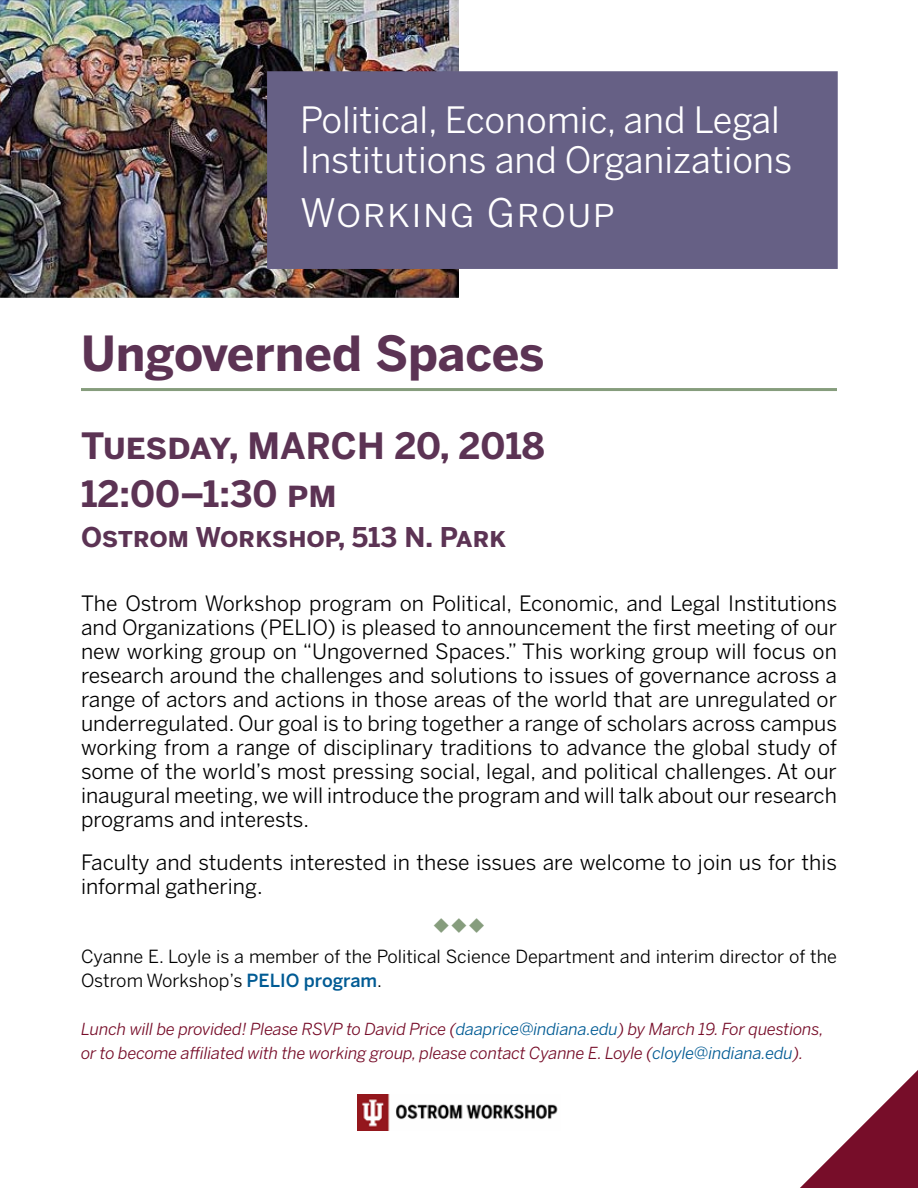
<style>
.page{position:relative;width:918px;height:1188px;background:#fff}
.page>*{position:absolute;margin:0;border:0;box-sizing:border-box;transform-origin:0 0}
.t1{font:700 48px "Benton Sans";color:#5c3354}
.t2{font:39px "Benton Sans";letter-spacing:.05em;color:#fff}
.t3{font:36px/40.5px "Benton Sans";color:#fff}
.t4{font:700 36px "Benton Sans";color:#5c3354}
.t5{font:700 27px "Benton Sans";color:#5c3354}
.t6{font:21px/24px "Benton Sans";color:#000;text-align:justify}
.t7{font:18px/24px "Benton Sans";color:#000}
.t8{font:18px "Wingdings";color:#869d7d}
.t9{font:italic 16.5px/24px "Benton Sans";letter-spacing:-.01em;color:#770d29}
.s1{font-weight:500;color:#005b94}
.s2{color:#005b94}
</style>
<div class="page">
<img style="left:0;top:0;width:459px;height:297px">
<svg style="left:800px;top:1070px;width:118px;height:118px"></svg>
<hr style="left:81px;top:388px;width:756px;height:3px;background:#869d7d">
<img style="left:358px;top:1094px;width:200px;height:37px">
<div style="left:267px;top:71px;width:571px;height:198px;background:#666085;border:2px solid #666085"></div>
<p class="t3" style="left:300px;top:99px;width:494px">Political, Economic, and Legal<br>Institutions and Organizations</p>
<p class="t2" style="left:300px;top:190px;width:316px">Working Group</p>
<p class="t1" style="left:81px;top:323px;width:465px">Ungoverned Spaces</p>
<p class="t4" style="left:81px;top:423px;width:465px">Tuesday, MARCH 20, 2018</p>
<p class="t4" style="left:81px;top:471px;width:257px">12:00–1:30 pm</p>
<p class="t5" style="left:81px;top:520px;width:427px">Ostrom Workshop, 513 N. Park</p>
<p class="t6" style="left:81px;top:591px;width:758px">The Ostrom Workshop program on Political, Economic, and Legal Institutions and Organizations (PELIO) is pleased to announcement the first meeting of our new working group on “Ungoverned Spaces.” This working group will focus on research around the challenges and solutions to issues of governance across a range of actors and actions in those areas of the world that are unregulated or underregulated. Our goal is to bring together a range of scholars across campus working from a range of disciplinary traditions to advance the global study of some of the world’s most pressing social, legal, and political challenges. At our inaugural meeting, we will introduce the program and will talk about our research programs and interests.</p>
<p class="t6" style="left:81px;top:850px;width:758px">Faculty and students interested in these issues are welcome to join us for this informal gathering.</p>
<p class="t8" style="left:432px;top:916px;width:55px">◆◆◆</p>
<p class="t7" style="left:81px;top:945px;width:758px">Cyanne E. Loyle is a member of the Political Science Department and interim director of the<br>Ostrom Workshop’s <span class="s1">PELIO program</span>.</p>
<p class="t9" style="left:81px;top:1017px;width:744px">Lunch will be provided! Please RSVP to David Price (<span class="s2">daaprice@indiana.edu</span>) by March 19. For questions, or to become affiliated with the working group, please contact Cyanne E. Loyle (<span class="s2">cloyle@indiana.edu</span>).</p>
</div>
